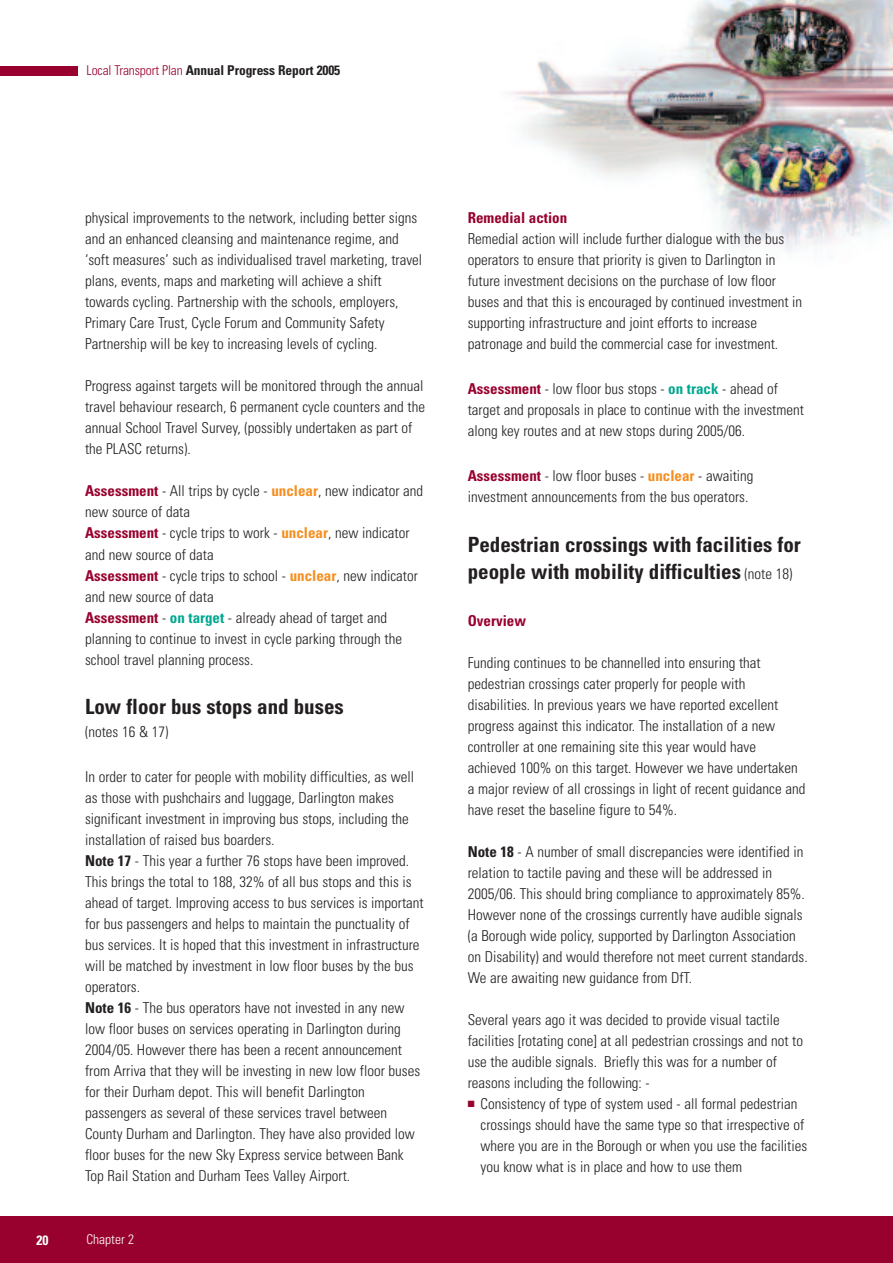
<style>
.page{position:relative;width:893px;height:1263px;background:#fff}
.page>*{position:absolute;margin:0;border:0;box-sizing:border-box;transform-origin:0 0}
.t1{font:700 condensed 21px/27px "Univers";color:#231f20}
.t2{font:300 condensed 15px/21px "Univers";color:#231f20}
.t3{font:700 condensed 15px "Univers";color:#98012d}
.t4{font:700 condensed 13.5px "Univers";letter-spacing:-.01em;color:#231f20}
.t5{font:300 condensed 13.5px "Univers";color:#fff}
.t6{font:700 condensed 13.5px "Univers";color:#fff}
.s1{font-weight:300;color:#98012d}
.s2{font-weight:700;color:#98012d}
.s3{font-weight:700;color:#f68e1e}
.s4{font-weight:700;color:#00a78f}
.s5{font-weight:700}
.s6{font-weight:300;font-size:15px}
.s7{color:#98012d}
</style>
<div class="page">
<img style="left:512px;top:0;width:381px;height:253px">
<div style="left:0;top:1216px;width:893px;height:47px;background:#98012d"></div>
<div style="left:0;top:66px;width:78px;height:10px;background:#98012d"></div>
<p class="t4" style="left:87px;top:65px;width:255px"><span class="s1">Local Transport Plan</span> Annual Progress Report 2005</p>
<p class="t6" style="left:37px;top:1235px;width:13px">20</p>
<p class="t2" style="left:85px;top:209px;width:339px">physical improvements to the network, including better signs and an enhanced cleansing and maintenance regime, and ‘soft measures’ such as individualised travel marketing, travel plans, events, maps and marketing will achieve a shift towards cycling. Partnership with the schools, employers, Primary Care Trust, Cycle Forum and Community Safety Partnership will be key to increasing levels of cycling.</p>
<p class="t2" style="left:85px;top:377px;width:341px">Progress against targets will be monitored through the annual travel behaviour research, 6 permanent cycle counters and the annual School Travel Survey, (possibly undertaken as part of the PLASC returns).</p>
<p class="t2" style="left:85px;top:482px;width:340px"><span class="s2">Assessment</span> - All trips by cycle - <span class="s3">unclear</span>, new indicator and new source of data<br><span class="s2">Assessment</span> - cycle trips to work - <span class="s3">unclear</span>, new indicator and new source of data<br><span class="s2">Assessment</span> - cycle trips to school - <span class="s3">unclear</span>, new indicator and new source of data<br><span class="s2">Assessment</span> - <span class="s4">on target</span> - already ahead of target and planning to continue to invest in cycle parking through the school travel planning process.</p>
<h1 class="t1" style="left:85px;top:695px;width:260px">Low floor bus stops and buses</h1>
<p class="t2" style="left:85px;top:722px;width:85px">(notes 16 &amp; 17)</p>
<p class="t2" style="left:85px;top:767px;width:340px">In order to cater for people with mobility difficulties, as well as those with pushchairs and luggage, Darlington makes significant investment in improving bus stops, including the installation of raised bus boarders.<br><span class="s5">Note 17</span> - This year a further 76 stops have been improved.<br>This brings the total to 188, 32% of all bus stops and this is ahead of target. Improving access to bus services is important for bus passengers and helps to maintain the punctuality of bus services. It is hoped that this investment in infrastructure will be matched by investment in low floor buses by the bus operators.<br><span class="s5">Note 16</span> - The bus operators have not invested in any new low floor buses on services operating in Darlington during 2004/05. However there has been a recent announcement from Arriva that they will be investing in new low floor buses for their Durham depot. This will benefit Darlington passengers as several of these services travel between County Durham and Darlington. They have also provided low floor buses for the new Sky Express service between Bank Top Rail Station and Durham Tees Valley Airport.</p>
<p class="t5" style="left:87px;top:1235px;width:49px">Chapter 2</p>
<p class="t3" style="left:468px;top:213px;width:101px">Remedial action</p>
<p class="t2" style="left:468px;top:230px;width:336px">Remedial action will include further dialogue with the bus operators to ensure that priority is given to Darlington in future investment decisions on the purchase of low floor buses and that this is encouraged by continued investment in supporting infrastructure and joint efforts to increase patronage and build the commercial case for investment.</p>
<p class="t2" style="left:468px;top:380px;width:338px"><span class="s2">Assessment</span> - low floor bus stops - <span class="s4">on track</span> - ahead of target and proposals in place to continue with the investment along key routes and at new stops during 2005/06.</p>
<p class="t2" style="left:468px;top:467px;width:287px"><span class="s2">Assessment</span> - low floor buses - <span class="s3">unclear</span> - awaiting investment announcements from the bus operators.</p>
<h1 class="t1" style="left:468px;top:533px;width:335px">Pedestrian crossings with facilities for people with mobility difficulties <span class="s6">(note 18)</span></h1>
<p class="t3" style="left:468px;top:615px;width:60px">Overview</p>
<p class="t2" style="left:468px;top:653px;width:339px">Funding continues to be channelled into ensuring that pedestrian crossings cater properly for people with disabilities. In previous years we have reported excellent progress against this indicator. The installation of a new controller at one remaining site this year would have achieved 100% on this target. However we have undertaken a major review of all crossings in light of recent guidance and have reset the baseline figure to 54%.</p>
<p class="t2" style="left:468px;top:842px;width:341px"><span class="s5">Note 18</span> - A number of small discrepancies were identified in relation to tactile paving and these will be addressed in 2005/06. This should bring compliance to approximately 85%.<br>However none of the crossings currently have audible signals (a Borough wide policy, supported by Darlington Association on Disability) and would therefore not meet current standards.<br>We are awaiting new guidance from DfT.</p>
<p class="t2" style="left:468px;top:1010px;width:337px">Several years ago it was decided to provide visual tactile facilities [rotating cone] at all pedestrian crossings and not to use the audible signals. Briefly this was for a number of reasons including the following: -</p>
<p class="t2" style="left:480px;top:1094px;width:328px;text-indent:-13px"><span class="s7">■</span> Consistency of type of system used - all formal pedestrian crossings should have the same type so that irrespective of where you are in the Borough or when you use the facilities you know what is in place and how to use them</p>
</div>
